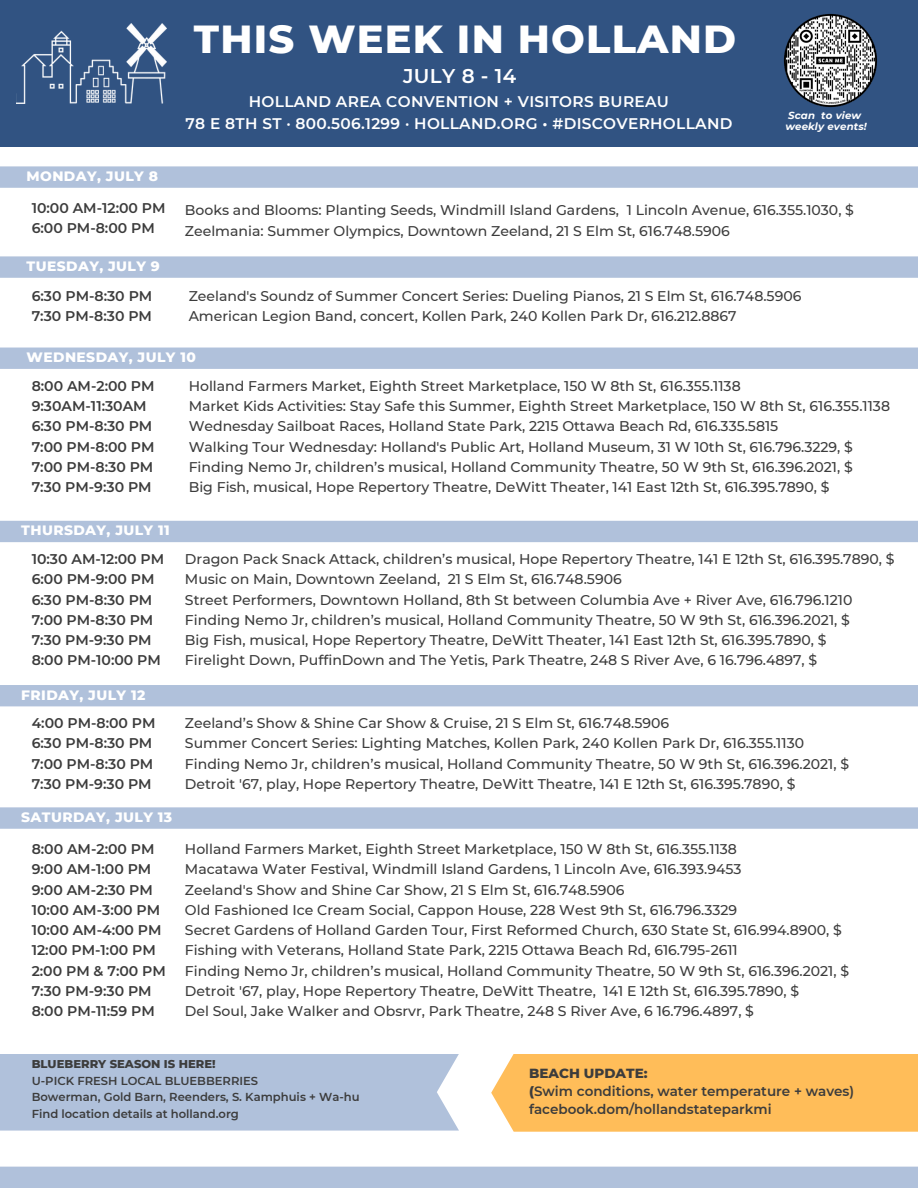
<style>
.page{position:relative;width:918px;height:1188px;background:#fff}
.page>*{position:absolute;margin:0;border:0;box-sizing:border-box;transform-origin:0 0}
.t1{font:800 39.9px "Montserrat";letter-spacing:.03em;color:#fff}
.t2{font:600 19.8px "Montserrat";letter-spacing:.02em;color:#fff}
.t3{font:600 15.3px/21.3px "Montserrat";letter-spacing:.02em;color:#fff;text-align:center}
.t4{font:500 14.1px/20.2px "Montserrat";color:#3c3c3c}
.t5{font:600 14.1px/20.2px "Montserrat";color:#3c3c3c}
.t6{font:800 13.8px "Montserrat";letter-spacing:.03em;color:#fff}
.t7{font:600 13.5px/18px "Montserrat";color:#3c3c3c}
.t8{font:600 11.55px/16.5px "Montserrat";color:#3c3c3c}
.t9{font:800 11.55px "Montserrat";color:#3c3c3c}
.t10{font:italic 700 10.2px "Montserrat";letter-spacing:.015em;color:#fff}
.s1{font-weight:800}
</style>
<div class="page">
<div style="left:0;top:0;width:918px;height:147px;background:#315382"></div>
<img style="left:16px;top:23px;width:150px;height:80px">
<div style="left:0;top:166px;width:918px;height:22px;background:#b0c1db"></div>
<div style="left:0;top:256px;width:918px;height:22px;background:#b0c1db"></div>
<div style="left:0;top:348px;width:918px;height:21px;background:#b0c1db"></div>
<div style="left:0;top:521px;width:918px;height:21px;background:#b0c1db"></div>
<div style="left:0;top:685px;width:918px;height:21px;background:#b0c1db"></div>
<div style="left:0;top:807px;width:918px;height:22px;background:#b0c1db"></div>
<div style="left:0;top:1167px;width:918px;height:21px;background:#b0c1db"></div>
<img style="left:784px;top:13px;width:93px;height:94px">
<div style="left:491px;top:1054px;width:427px;height:78px;background:#ffbd59"></div>
<div style="left:0;top:1054px;width:459px;height:77px;background:#b0c1db"></div>
<p class="t1" style="left:194px;top:14px;width:544px">THIS WEEK IN HOLLAND</p>
<h3 class="t6" style="left:27px;top:168px;width:133px">MONDAY, JULY 8</h3>
<h4 class="t5" style="left:32px;top:198px;width:135px">10:00 AM-12:00 PM<br>6:00 PM-8:00 PM</h4>
<h4 class="t6" style="left:27px;top:258px;width:135px">TUESDAY, JULY 9</h4>
<h3 class="t2" style="left:403px;top:63px;width:115px">JULY 8 - 14</h3>
<h3 class="t3" style="left:186px;top:91px;width:548px">HOLLAND AREA CONVENTION + VISITORS BUREAU<br>78 E 8TH ST · 800.506.1299 · HOLLAND.ORG • #DISCOVERHOLLAND</h3>
<h4 class="t10" style="left:788px;top:110px;width:75px">Scan to view</h4>
<h6 class="t10" style="left:785px;top:120px;width:83px">weekly events!</h6>
<h3 class="t4" style="left:185px;top:200px;width:671px">Books and Blooms: Planting Seeds, Windmill Island Gardens, 1 Lincoln Avenue, 616.355.1030, $<br>Zeelmania: Summer Olympics, Downtown Zeeland, 21 S Elm St, 616.748.5906</h3>
<p class="t5" style="left:32px;top:286px;width:122px">6:30 PM-8:30 PM<br>7:30 PM-8:30 PM</p>
<h1 class="t4" style="left:189px;top:286px;width:614px">Zeeland's Soundz of Summer Concert Series: Dueling Pianos, 21 S Elm St, 616.748.5906<br>American Legion Band, concert, Kollen Park, 240 Kollen Park Dr, 616.212.8867</h1>
<h3 class="t6" style="left:27px;top:349px;width:171px">WEDNESDAY, JULY 10</h3>
<h4 class="t5" style="left:32px;top:376px;width:124px">8:00 AM-2:00 PM<br>9:30AM-11:30AM<br>6:30 PM-8:30 PM<br>7:00 PM-8:00 PM<br>7:00 PM-8:30 PM<br>7:30 PM-9:30 PM</h4>
<h3 class="t6" style="left:21px;top:522px;width:150px">THURSDAY, JULY 11</h3>
<h3 class="t5" style="left:32px;top:549px;width:134px">10:30 AM-12:00 PM<br>6:00 PM-9:00 PM<br>6:30 PM-8:30 PM<br>7:00 PM-8:30 PM<br>7:30 PM-9:30 PM</h3>
<h3 class="t5" style="left:32px;top:650px;width:131px">8:00 PM-10:00 PM</h3>
<h4 class="t6" style="left:21px;top:686px;width:126px">FRIDAY, JULY 12</h4>
<h4 class="t5" style="left:32px;top:713px;width:125px">4:00 PM-8:00 PM<br>6:30 PM-8:30 PM<br>7:00 PM-8:30 PM<br>7:30 PM-9:30 PM</h4>
<h3 class="t6" style="left:21px;top:809px;width:152px">SATURDAY, JULY 13</h3>
<h3 class="t5" style="left:32px;top:839px;width:136px">8:00 AM-2:00 PM<br>9:00 AM-1:00 PM<br>9:00 AM-2:30 PM<br>10:00 AM-3:00 PM<br>10:00 AM-4:00 PM<br>12:00 PM-1:00 PM<br>2:00 PM &amp; 7:00 PM<br>7:30 PM-9:30 PM<br>8:00 PM-11:59 PM</h3>
<p class="t4" style="left:189px;top:376px;width:703px">Holland Farmers Market, Eighth Street Marketplace, 150 W 8th St, 616.355.1138<br>Market Kids Activities: Stay Safe this Summer, Eighth Street Marketplace, 150 W 8th St, 616.355.1138</p>
<p class="t4" style="left:189px;top:416px;width:666px">Wednesday Sailboat Races, Holland State Park, 2215 Ottawa Beach Rd, 616.335.5815<br>Walking Tour Wednesday: Holland's Public Art, Holland Museum, 31 W 10th St, 616.796.3229, $ Finding Nemo Jr, children’s musical, Holland Community Theatre, 50 W 9th St, 616.396.2021, $ Big Fish, musical, Hope Repertory Theatre, DeWitt Theater, 141 East 12th St, 616.395.7890, $</p>
<h5 class="t4" style="left:185px;top:549px;width:711px">Dragon Pack Snack Attack, children’s musical, Hope Repertory Theatre, 141 E 12th St, 616.395.7890, $ Music on Main, Downtown Zeeland, 21 S Elm St, 616.748.5906<br>Street Performers, Downtown Holland, 8th St between Columbia Ave + River Ave, 616.796.1210<br>Finding Nemo Jr, children’s musical, Holland Community Theatre, 50 W 9th St, 616.396.2021, $<br>Big Fish, musical, Hope Repertory Theatre, DeWitt Theater, 141 East 12th St, 616.395.7890, $<br>Firelight Down, PuffinDown and The Yetis, Park Theatre, 248 S River Ave, 6 16.796.4897, $</h5>
<h3 class="t4" style="left:185px;top:713px;width:666px">Zeeland’s Show &amp; Shine Car Show &amp; Cruise, 21 S Elm St, 616.748.5906<br>Summer Concert Series: Lighting Matches, Kollen Park, 240 Kollen Park Dr, 616.355.1130<br>Finding Nemo Jr, children’s musical, Holland Community Theatre, 50 W 9th St, 616.396.2021, $ Detroit '67, play, Hope Repertory Theatre, DeWitt Theatre, 141 E 12th St, 616.395.7890, $</h3>
<h2 class="t4" style="left:185px;top:839px;width:666px">Holland Farmers Market, Eighth Street Marketplace, 150 W 8th St, 616.355.1138<br>Macatawa Water Festival, Windmill Island Gardens, 1 Lincoln Ave, 616.393.9453<br>Zeeland's Show and Shine Car Show, 21 S Elm St, 616.748.5906<br>Old Fashioned Ice Cream Social, Cappon House, 228 West 9th St, 616.796.3329<br>Secret Gardens of Holland Garden Tour, First Reformed Church, 630 State St, 616.994.8900, $ Fishing with Veterans, Holland State Park, 2215 Ottawa Beach Rd, 616.795-2611<br>Finding Nemo Jr, children’s musical, Holland Community Theatre, 50 W 9th St, 616.396.2021, $ Detroit '67, play, Hope Repertory Theatre, DeWitt Theatre, 141 E 12th St, 616.395.7890, $<br>Del Soul, Jake Walker and Obsrvr, Park Theatre, 248 S River Ave, 6 16.796.4897, $</h2>
<p class="t9" style="left:32px;top:1057px;width:185px">BLUEBERRY SEASON IS HERE!</p>
<p class="t8" style="left:32px;top:1072px;width:329px">U-PICK FRESH LOCAL BLUEBBERRIES<br>Bowerman, Gold Barn, Reenders, S. Kamphuis + Wa-hu<br>Find location details at holland.org</p>
<p class="t7" style="left:529px;top:1064px;width:327px"><span class="s1">BEACH UPDATE:<br>(</span>Swim conditions, water temperature + waves) facebook.dom/hollandstateparkmi</p>
</div>
